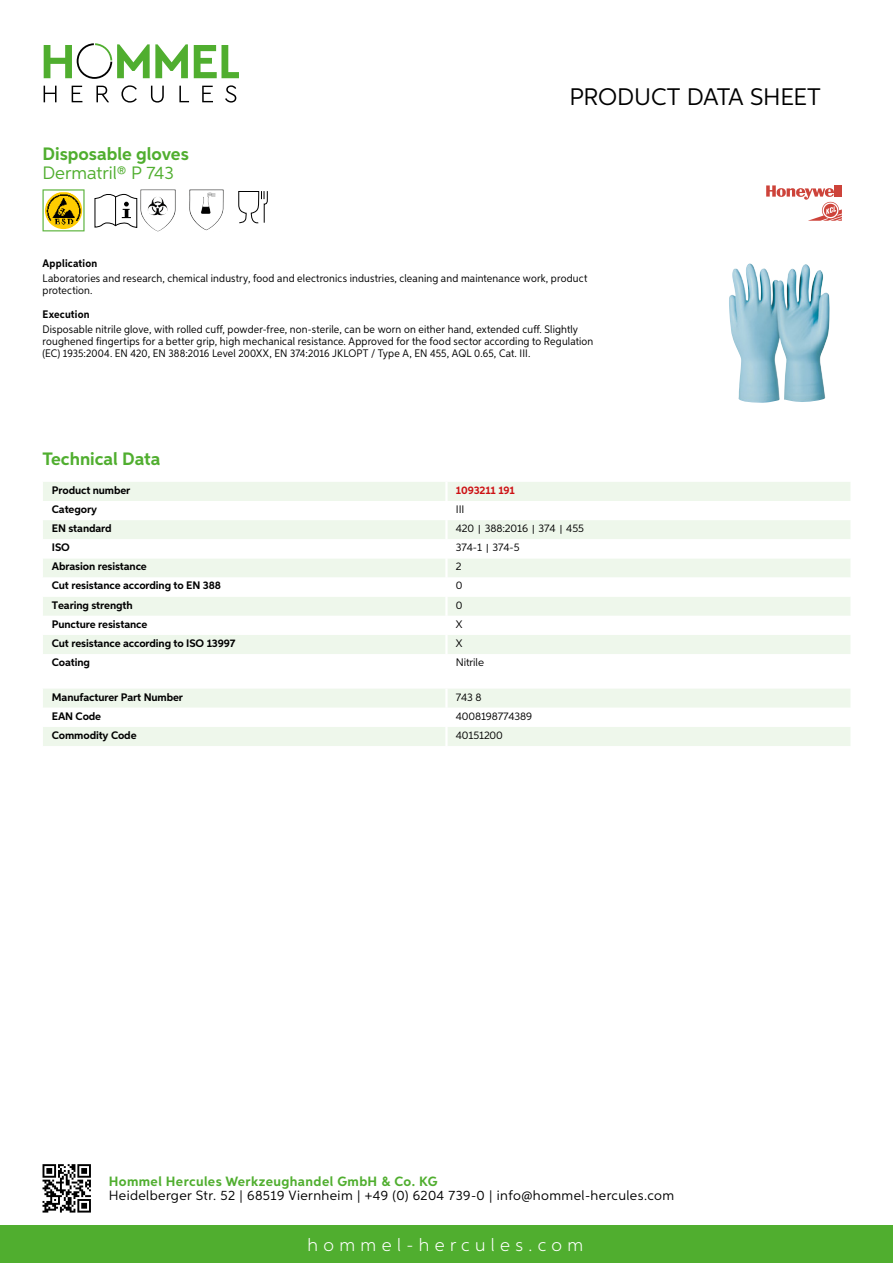
<style>
.page{position:relative;width:893px;height:1263px;background:#fff}
.page>*{position:absolute;margin:0;border:0;box-sizing:border-box;transform-origin:0 0}
.t1{font:24px "Aspira";letter-spacing:-.01em;color:#000}
.t2{font:700 18px "Aspira";color:#50ae2f}
.t3{font:300 18px "Aspira";letter-spacing:.3em;color:#fff}
.t4{font:18px "Aspira";color:#50ae2f}
.t5{font:13.5px "Aspira";letter-spacing:.03em;color:#000}
.t6{font:700 13.5px "Aspira";letter-spacing:.03em;color:#50ae2f}
.t7{font:10.95px/12px "Aspira Nar";letter-spacing:.015em;color:#000}
.t8{font:700 10.95px "Aspira";letter-spacing:-.01em;color:#000}
.t9{font:10.95px "Aspira";letter-spacing:-.01em;color:#000}
.t10{font:700 10.95px "Aspira Nar";letter-spacing:.015em;color:#000}
.t11{font:700 10.95px "Aspira";letter-spacing:-.01em;color:#cd1013}
.s1{font-family:"Wuerth Global";font-size:10.5px}
</style>
<div class="page">
<div style="left:0;top:1226px;width:893px;height:37px;background:#50ae2f"></div>
<svg style="left:43px;top:1164px;width:48px;height:48px"></svg>
<svg style="left:194px;top:45px;width:45px;height:33px"></svg>
<svg style="left:44px;top:43px;width:144px;height:36px"></svg>
<svg style="left:44px;top:86px;width:13px;height:16px"></svg>
<svg style="left:72px;top:86px;width:10px;height:16px"></svg>
<svg style="left:96px;top:86px;width:13px;height:16px"></svg>
<svg style="left:121px;top:85px;width:16px;height:18px"></svg>
<svg style="left:151px;top:86px;width:13px;height:17px"></svg>
<svg style="left:179px;top:86px;width:10px;height:16px"></svg>
<svg style="left:202px;top:86px;width:11px;height:16px"></svg>
<svg style="left:225px;top:85px;width:11px;height:18px"></svg>
<div style="left:43px;top:482px;width:807px;height:19px;background:#eef7eb"></div>
<svg style="left:43px;top:520px;width:807px;height:134px;fill:#eef7eb"></svg>
<hr style="left:445px;top:482px;width:3px;height:19px;background:#fff">
<hr style="left:445px;top:520px;width:3px;height:19px;background:#fff">
<hr style="left:445px;top:539px;width:3px;height:19px;background:#fff">
<hr style="left:445px;top:558px;width:3px;height:19px;background:#fff">
<hr style="left:445px;top:577px;width:3px;height:20px;background:#fff">
<hr style="left:445px;top:597px;width:3px;height:19px;background:#fff">
<hr style="left:445px;top:616px;width:3px;height:19px;background:#fff">
<hr style="left:445px;top:635px;width:3px;height:19px;background:#fff">
<svg style="left:43px;top:689px;width:807px;height:57px"></svg>
<hr style="left:445px;top:727px;width:3px;height:19px;background:#fff">
<svg style="left:43px;top:189px;width:42px;height:42px"></svg>
<svg style="left:95px;top:193px;width:42px;height:35px"></svg>
<img style="left:140px;top:189px;width:31px;height:28px">
<img style="left:189px;top:189px;width:24px;height:30px">
<svg style="left:238px;top:191px;width:30px;height:33px"></svg>
<img style="left:729px;top:263px;width:101px;height:140px">
<svg style="left:766px;top:185px;width:76px;height:36px"></svg>
<h2 class="t2" style="left:43px;top:142px;width:148px">Disposable gloves</h2>
<h2 class="t4" style="left:43px;top:162px;width:133px">Dermatril® P 743</h2>
<h1 class="t1" style="left:569px;top:82px;width:253px">Product data sh eet</h1>
<p class="t10" style="left:43px;top:257px;width:56px">Application</p>
<p class="t7" style="left:43px;top:273px;width:546px">Laboratories and research, chemical industry, food and electronics industries, cleaning and maintenance work, product protection.</p>
<p class="t10" style="left:43px;top:307px;width:49px">Execution</p>
<p class="t7" style="left:43px;top:323px;width:552px">Disposable nitrile glove, with rolled cuff, powder-free, non-sterile, can be worn on either hand, extended cuff. Slightly roughened fingertips for a better grip, high mechanical resistance. Approved for the food sector according to Regulation (EC) 1935:2004. EN 420, EN 388:2016 Level 200XX, EN 374:2016 JKLOPT / Type A, EN 455, AQL 0.65, Cat. III.</p>
<h2 class="t2" style="left:43px;top:448px;width:120px">Technical Data</h2>
<p class="t8" style="left:52px;top:483px;width:80px">Product number</p>
<p class="t11" style="left:456px;top:483px;width:61px">1093211 191</p>
<p class="t8" style="left:52px;top:502px;width:47px">Category</p>
<p class="t9" style="left:456px;top:502px;width:10px">III</p>
<p class="t8" style="left:52px;top:521px;width:61px">EN standard</p>
<p class="t9" style="left:456px;top:522px;width:130px">420 <span class="s1">|</span> 388:2016 <span class="s1">|</span> 374 <span class="s1">|</span> 455</p>
<p class="t8" style="left:52px;top:541px;width:19px">ISO</p>
<p class="t9" style="left:456px;top:541px;width:65px">374-1 <span class="s1">|</span> 374-5</p>
<p class="t8" style="left:52px;top:560px;width:97px">Abrasion resistance</p>
<p class="t9" style="left:456px;top:560px;width:7px">2</p>
<p class="t8" style="left:52px;top:579px;width:171px">Cut resistance according to EN 388</p>
<p class="t9" style="left:456px;top:579px;width:8px">0</p>
<p class="t8" style="left:52px;top:598px;width:82px">Tearing strength</p>
<p class="t9" style="left:456px;top:598px;width:8px">0</p>
<p class="t8" style="left:52px;top:617px;width:97px">Puncture resistance</p>
<p class="t9" style="left:456px;top:617px;width:8px">X</p>
<p class="t8" style="left:52px;top:636px;width:185px">Cut resistance according to ISO 13997</p>
<p class="t9" style="left:456px;top:636px;width:8px">X</p>
<p class="t8" style="left:52px;top:655px;width:40px">Coating</p>
<p class="t9" style="left:456px;top:655px;width:30px">Nitrile</p>
<p class="t8" style="left:52px;top:690px;width:133px">Manufacturer Part Number</p>
<p class="t9" style="left:456px;top:690px;width:27px">743 8</p>
<p class="t8" style="left:52px;top:709px;width:51px">EAN Code</p>
<p class="t9" style="left:456px;top:709px;width:78px">4008198774389</p>
<p class="t8" style="left:52px;top:728px;width:86px">Commodity Code</p>
<p class="t9" style="left:456px;top:728px;width:49px">40151200</p>
<p class="t6" style="left:109px;top:1172px;width:330px">Hommel Hercules Werkzeughandel GmbH &amp; Co. KG</p>
<p class="t5" style="left:109px;top:1187px;width:567px">Heidelberger Str. 52 | 68519 Viernheim | +49 (0) 6204 739-0 | info@hommel-hercules.com</p>
<h2 class="t3" style="left:307px;top:1234px;width:277px">hommel-hercules.com</h2>
</div>
